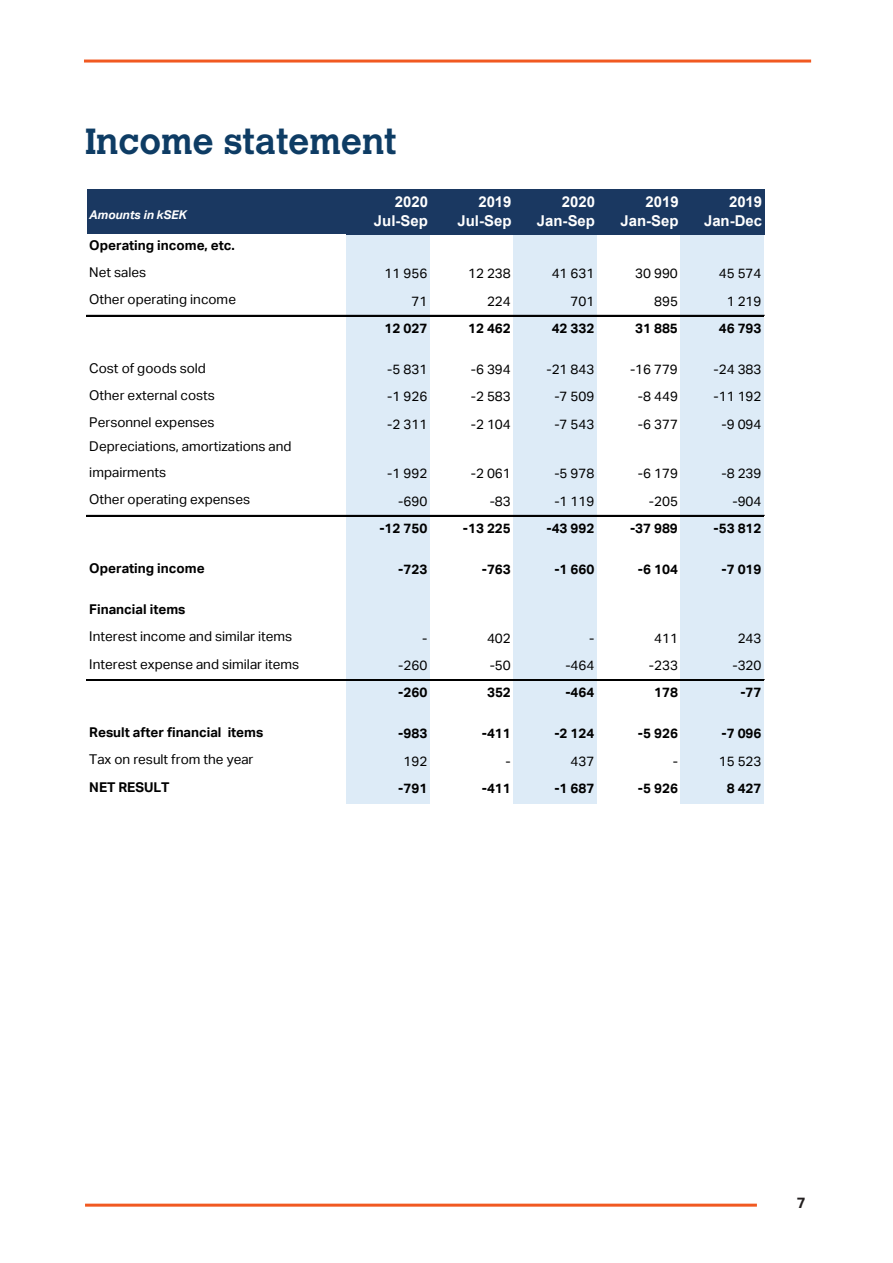
<style>
.page{position:relative;width:893px;height:1263px;background:#fff}
.page>*{position:absolute;margin:0;border:0;box-sizing:border-box;transform-origin:0 0}
.Rubrik_1{font:700 36px "Calvert MT Std";color:#0e3c64}
.t1{font:700 15px/19.2px "Arial";color:#fff;text-align:right}
.t2{font:700 15px "Aktiv Grotesk";color:#231f20}
.t3{font:13.5px/25.8px "Aktiv Grotesk";color:#000}
.t4{font:700 13.5px/27.3px "Aktiv Grotesk";letter-spacing:-.005em;color:#000}
.t5{font:italic 700 12px "Aktiv Grotesk";color:#fff}
.s1{font-weight:400}
.s2{font-weight:700}
</style>
<div class="page">
<hr style="left:84px;top:60px;width:727px;height:3px;background:#f15921">
<hr style="left:85px;top:1203px;width:672px;height:3px;background:#f15921">
<div style="left:87px;top:189px;width:677px;height:45px;background:#1a3861"></div>
<div style="left:346px;top:234px;width:84px;height:569px;background:#ddebf7"></div>
<div style="left:513px;top:234px;width:84px;height:569px;background:#ddebf7"></div>
<div style="left:681px;top:234px;width:83px;height:569px;background:#ddebf7"></div>
<hr style="left:346px;top:233px;width:418px;height:2px;background:#1a3861">
<hr style="left:87px;top:315px;width:677px;height:2px;background:#000">
<hr style="left:87px;top:515px;width:677px;height:2px;background:#000">
<hr style="left:87px;top:679px;width:677px;height:2px;background:#000">
<p class="Rubrik_1" style="left:85px;top:119px;width:313px">Income statement</p>
<p class="t5" style="left:89px;top:208px;width:99px">Amounts in kSEK</p>
<p class="t4" style="left:89px;top:231px;width:147px">Operating income, etc.<br><span class="s1">Net sales</span></p>
<p class="t1" style="left:374px;top:192px;width:56px">2020<br>Jul-Sep</p>
<p class="t1" style="left:457px;top:192px;width:56px">2019<br>Jul-Sep</p>
<p class="t1" style="left:537px;top:192px;width:60px">2020<br>Jan-Sep</p>
<p class="t1" style="left:620px;top:192px;width:60px">2019<br>Jan-Sep</p>
<p class="t1" style="left:704px;top:192px;width:60px">2019<br>Jan-Dec</p>
<p class="t3" style="left:385px;top:261px;width:44px">11 956</p>
<p class="t3" style="left:468px;top:261px;width:44px">12 238</p>
<p class="t3" style="left:552px;top:261px;width:44px">41 631</p>
<p class="t3" style="left:635px;top:261px;width:44px">30 990</p>
<p class="t3" style="left:719px;top:261px;width:44px">45 574</p>
<p class="t3" style="left:89px;top:287px;width:148px">Other operating income</p>
<p class="t3" style="left:411px;top:288px;width:17px">71</p>
<p class="t3" style="left:487px;top:288px;width:25px">224</p>
<p class="t3" style="left:571px;top:288px;width:25px">701</p>
<p class="t3" style="left:654px;top:288px;width:25px">895</p>
<p class="t3" style="left:727px;top:288px;width:36px">1 219</p>
<p class="t4" style="left:385px;top:315px;width:44px">12 027</p>
<p class="t4" style="left:468px;top:315px;width:44px">12 462</p>
<p class="t4" style="left:552px;top:315px;width:44px">42 332</p>
<p class="t4" style="left:635px;top:315px;width:44px">31 885</p>
<p class="t4" style="left:719px;top:315px;width:44px">46 793</p>
<p class="t3" style="left:89px;top:355px;width:118px">Cost of goods sold</p>
<p class="t3" style="left:387px;top:357px;width:42px">-5 831</p>
<p class="t3" style="left:471px;top:357px;width:42px">-6 394</p>
<p class="t3" style="left:546px;top:357px;width:49px">-21 843</p>
<p class="t3" style="left:630px;top:357px;width:49px">-16 779</p>
<p class="t3" style="left:714px;top:357px;width:49px">-24 383</p>
<p class="t3" style="left:89px;top:382px;width:127px">Other external costs</p>
<p class="t3" style="left:387px;top:384px;width:42px">-1 926</p>
<p class="t3" style="left:471px;top:384px;width:42px">-2 583</p>
<p class="t3" style="left:554px;top:384px;width:42px">-7 509</p>
<p class="t3" style="left:638px;top:384px;width:42px">-8 449</p>
<p class="t3" style="left:714px;top:384px;width:49px">-11 192</p>
<p class="t3" style="left:89px;top:410px;width:127px">Personnel expenses</p>
<p class="t3" style="left:387px;top:411px;width:42px">-2 311</p>
<p class="t3" style="left:471px;top:411px;width:42px">-2 104</p>
<p class="t3" style="left:554px;top:411px;width:42px">-7 543</p>
<p class="t3" style="left:638px;top:411px;width:42px">-6 377</p>
<p class="t3" style="left:721px;top:411px;width:42px">-9 094</p>
<p class="t3" style="left:89px;top:434px;width:204px">Depreciations, amortizations and impairments</p>
<p class="t3" style="left:387px;top:461px;width:42px">-1 992</p>
<p class="t3" style="left:471px;top:461px;width:42px">-2 061</p>
<p class="t3" style="left:554px;top:461px;width:42px">-5 978</p>
<p class="t3" style="left:638px;top:461px;width:42px">-6 179</p>
<p class="t3" style="left:721px;top:461px;width:42px">-8 239</p>
<p class="t3" style="left:89px;top:487px;width:162px">Other operating expenses</p>
<p class="t3" style="left:398px;top:488px;width:31px">-690</p>
<p class="t3" style="left:490px;top:488px;width:23px">-83</p>
<p class="t3" style="left:554px;top:488px;width:42px">-1 119</p>
<p class="t3" style="left:649px;top:488px;width:31px">-205</p>
<p class="t3" style="left:732px;top:488px;width:31px">-904</p>
<p class="t4" style="left:379px;top:515px;width:49px">-12 750</p>
<p class="t4" style="left:463px;top:515px;width:49px">-13 225</p>
<p class="t4" style="left:546px;top:515px;width:49px">-43 992</p>
<p class="t4" style="left:630px;top:515px;width:49px">-37 989</p>
<p class="t4" style="left:714px;top:515px;width:49px">-53 812</p>
<p class="t4" style="left:89px;top:554px;width:117px">Operating income</p>
<p class="t4" style="left:398px;top:556px;width:31px">-723</p>
<p class="t4" style="left:482px;top:556px;width:31px">-763</p>
<p class="t4" style="left:554px;top:556px;width:42px">-1 660</p>
<p class="t4" style="left:638px;top:556px;width:42px">-6 104</p>
<p class="t4" style="left:721px;top:556px;width:42px">-7 019</p>
<p class="t3" style="left:89px;top:595px;width:205px;line-height:27.5px"><span class="s2">Financial items<br></span>Interest income and similar items</p>
<p class="t3" style="left:422px;top:625px;width:7px">-</p>
<p class="t3" style="left:487px;top:625px;width:25px">402</p>
<p class="t3" style="left:589px;top:625px;width:7px">-</p>
<p class="t3" style="left:654px;top:625px;width:25px">411</p>
<p class="t3" style="left:738px;top:625px;width:25px">243</p>
<p class="t3" style="left:89px;top:651px;width:212px">Interest expense and similar items</p>
<p class="t3" style="left:398px;top:652px;width:31px">-260</p>
<p class="t3" style="left:490px;top:652px;width:23px">-50</p>
<p class="t3" style="left:565px;top:652px;width:31px">-464</p>
<p class="t3" style="left:649px;top:652px;width:31px">-233</p>
<p class="t3" style="left:732px;top:652px;width:31px">-320</p>
<p class="t4" style="left:398px;top:679px;width:31px">-260</p>
<p class="t4" style="left:487px;top:679px;width:25px">352</p>
<p class="t4" style="left:565px;top:679px;width:31px">-464</p>
<p class="t4" style="left:654px;top:679px;width:25px">178</p>
<p class="t4" style="left:740px;top:679px;width:23px">-77</p>
<p class="t4" style="left:89px;top:719px;width:176px">Result after financial items</p>
<p class="t4" style="left:398px;top:720px;width:31px">-983</p>
<p class="t4" style="left:482px;top:720px;width:31px">-411</p>
<p class="t4" style="left:554px;top:720px;width:42px">-2 124</p>
<p class="t4" style="left:638px;top:720px;width:42px">-5 926</p>
<p class="t4" style="left:721px;top:720px;width:42px">-7 096</p>
<p class="t3" style="left:89px;top:747px;width:166px">Tax on result from the year</p>
<p class="t3" style="left:403px;top:748px;width:25px">192</p>
<p class="t3" style="left:506px;top:748px;width:7px">-</p>
<p class="t3" style="left:571px;top:748px;width:25px">437</p>
<p class="t3" style="left:673px;top:748px;width:7px">-</p>
<p class="t3" style="left:719px;top:748px;width:44px">15 523</p>
<p class="t4" style="left:89px;top:773px;width:82px">NET RESULT</p>
<p class="t4" style="left:398px;top:775px;width:31px">-791</p>
<p class="t4" style="left:482px;top:775px;width:31px">-411</p>
<p class="t4" style="left:554px;top:775px;width:42px">-1 687</p>
<p class="t4" style="left:638px;top:775px;width:42px">-5 926</p>
<p class="t4" style="left:727px;top:775px;width:36px">8 427</p>
<p class="t2" style="left:797px;top:1194px;width:10px">7</p>
</div>
